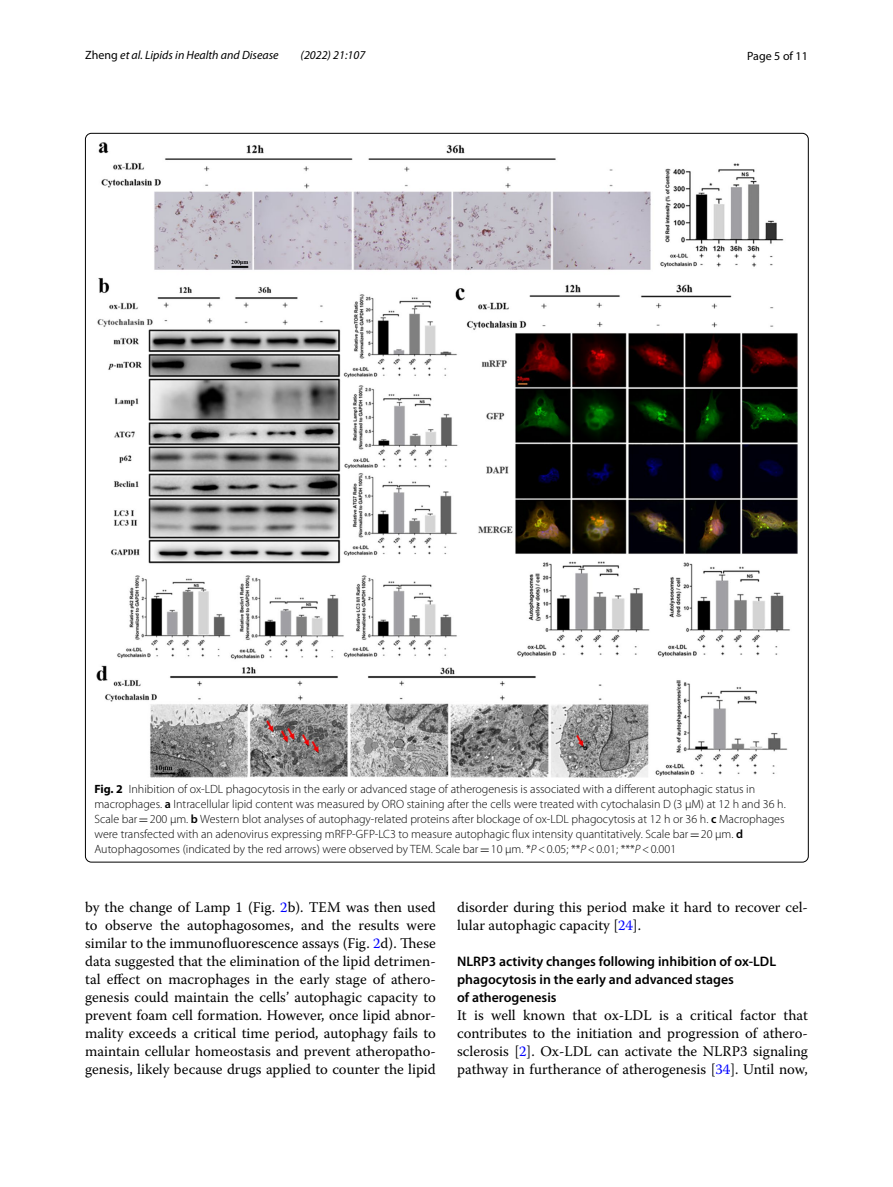
<style>
.page{position:relative;width:893px;height:1187px;background:#fff}
.page>*{position:absolute;margin:0;border:0;box-sizing:border-box;transform-origin:0 0}
.t1{font:14.7px/18px "Warnock Pro";color:#000;text-align:justify}
.t2{font:600 13.8px/18px "Myriad Pro";color:#000}
.t3{font:300 12px/15px "Myriad Pro";color:#000}
.t4{font:italic 12px "Myriad Pro";color:#000}
.t5{font:12px "Myriad Pro";color:#000}
.s1{font-style:normal}
.s2{font-weight:700}
.s3{font-weight:600}
.s4{font-family:"MTSY";font-weight:400}
.s5{font-style:italic}
.s6{color:#00f}
</style>
<div class="page">
<img style="left:97px;top:142px;width:700px;height:635px">
<p class="t4" style="left:85px;top:48px;width:195px"><span class="s1">Zheng</span> et al. Lipids in Health and Disease</p>
<p class="t4" style="left:301px;top:48px;width:66px">(2022) 21:107</p>
<p class="t5" style="left:747px;top:48px;width:62px">Page 5 of 11</p>
<p class="t3" style="left:94px;top:781px;width:693px"><span class="s2">Fig. 2</span> Inhibition of ox-LDL phagocytosis in the early or advanced stage of atherogenesis is associated with a different autophagic status in macrophages. <span class="s3">a</span> Intracellular lipid content was measured by ORO staining after the cells were treated with cytochalasin D (3 μM) at 12 h and 36 h.<br>Scale bar<span class="s4">=</span>200 μm. <span class="s3">b</span> Western blot analyses of autophagy-related proteins after blockage of ox-LDL phagocytosis at 12 h or 36 h. <span class="s3">c</span> Macrophages were transfected with an adenovirus expressing mRFP-GFP-LC3 to measure autophagic flux intensity quantitatively. Scale bar<span class="s4">=</span>20 μm. <span class="s3">d </span>Autophagosomes (indicated by the red arrows) were observed by TEM. Scale bar<span class="s4">=</span>10 μm. *<span class="s5">P</span>&lt;0.05; **<span class="s5">P</span>&lt;0.01; ***<span class="s5">P</span>&lt;0.001</p>
<p class="t1" style="left:85px;top:897px;width:352px">by the change of Lamp 1 (Fig. <span class="s6">2</span>b). TEM was then used to observe the autophagosomes, and the results were similar to the immunofluorescence assays (Fig. <span class="s6">2</span>d). These data suggested that the elimination of the lipid detrimen&shy;tal effect on macrophages in the early stage of athero&shy;genesis could maintain the cells’ autophagic capacity to prevent foam cell formation. However, once lipid abnor&shy;mality exceeds a critical time period, autophagy fails to maintain cellular homeostasis and prevent atheropatho&shy;genesis, likely because drugs applied to counter the lipid</p>
<p class="t1" style="left:457px;top:897px;width:352px">disorder during this period make it hard to recover cel&shy;lular autophagic capacity [<span class="s6">24</span>].</p>
<p class="t2" style="left:457px;top:952px;width:321px">NLRP3 activity changes following inhibition of ox‑LDL phagocytosis in the early and advanced stages<br>of atherogenesis</p>
<p class="t1" style="left:457px;top:1005px;width:352px">It is well known that ox-LDL is a critical factor that contributes to the initiation and progression of athero&shy;sclerosis [<span class="s6">2</span>]. Ox-LDL can activate the NLRP3 signaling pathway in furtherance of atherogenesis [<span class="s6">34</span>]. Until now,</p>
</div>
